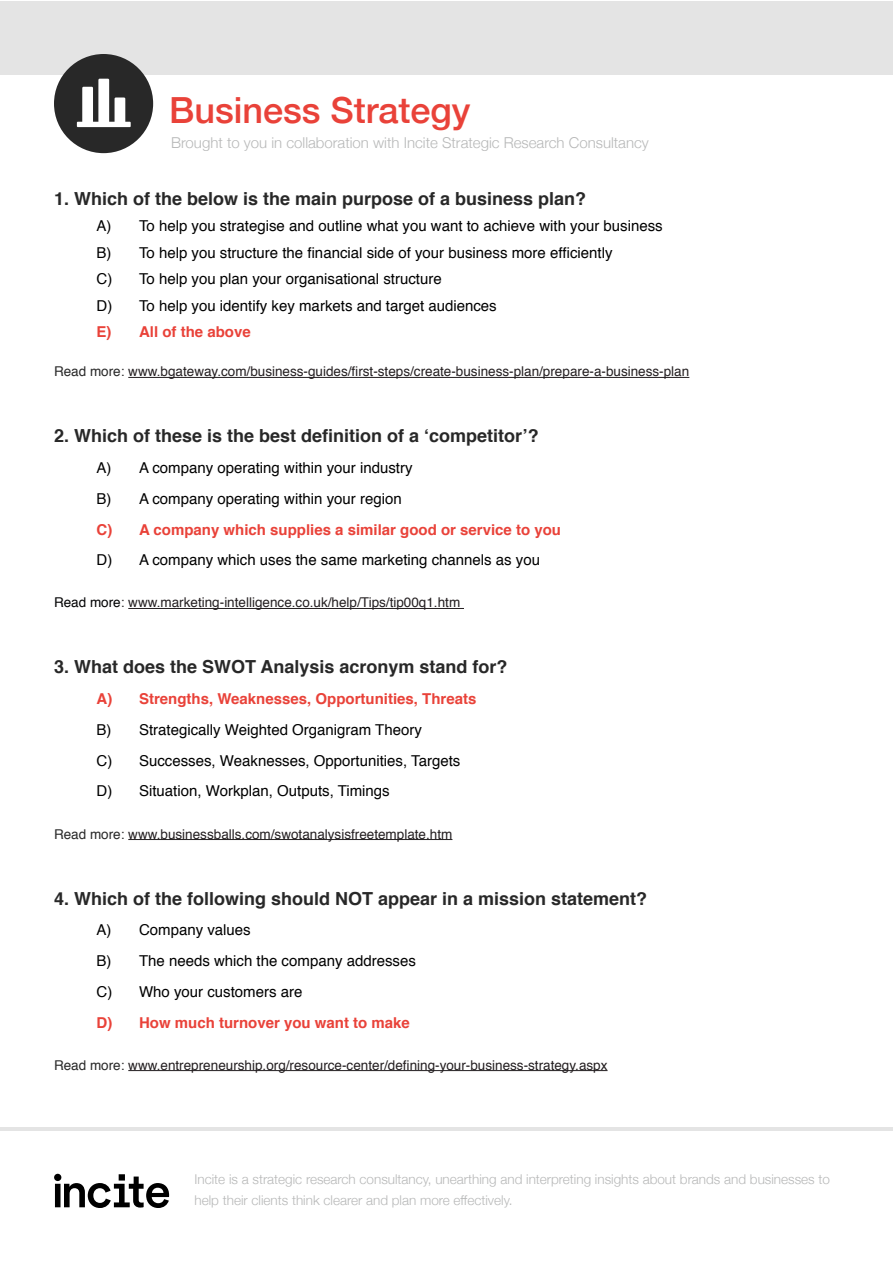
<style>
.page{position:relative;width:893px;height:1263px;background:#fff}
.page>*{position:absolute;margin:0;border:0;box-sizing:border-box;transform-origin:0 0}
.t1{font:500 36px "Helvetica Neue";color:#e94239}
.t2{font:700 18px "Helvetica";color:#282828}
.t3{font:15px/30.8px "Helvetica";color:#000}
.t4{font:700 15px "Helvetica";color:#e94239}
.t5{font:300 15px "Helvetica Neue";color:#b7b8b8}
.t6{font:13.5px "Helvetica";color:#241f21}
.t7{font:300 13.5px/21px "Helvetica Neue";color:#b7b8b8}
.s1{color:#282828}
.s2{color:#020203}
</style>
<div class="page">
<div style="left:0;top:1px;width:893px;height:73px;background:#e4e4e4"></div>
<hr style="left:128px;top:377px;width:561px;height:1px;background:#241f21">
<hr style="left:128px;top:608px;width:336px;height:1px;background:#241f21">
<hr style="left:128px;top:839px;width:324px;height:1px;background:#241f21">
<hr style="left:128px;top:1070px;width:480px;height:1px;background:#241f21">
<hr style="left:0;top:1127px;width:893px;height:4px;background:#e4e4e4">
<svg style="left:54px;top:1174px;width:115px;height:34px"></svg>
<div style="left:54px;top:54px;width:99px;height:99px;background:#282828;border-radius:50%"></div>
<svg style="left:77px;top:79px;width:54px;height:48px"></svg>
<h1 class="t1" style="left:169px;top:82px;width:303px">Business Strategy</h1>
<p class="t5" style="left:171px;top:131px;width:479px">Brought to you in collaboration with Incite Strategic Research Consultancy</p>
<p class="t2" style="left:54px;top:184px;width:534px">1. Which of the below is the main purpose of a business plan?</p>
<p class="t3" style="left:97px;top:213px;width:568px;line-height:26.5px">A) To help you strategise and outline what you want to achieve with your business B) To help you structure the financial side of your business more efficiently<br>C) To help you plan your organisational structure<br>D) To help you identify key markets and target audiences</p>
<p class="t4" style="left:97px;top:320px;width:156px">E) All of the above</p>
<p class="t6" style="left:54px;top:361px;width:637px"><span class="s1">Read more:</span> www.bgateway.com/business-guides/first-steps/create-business-plan/prepare-a-business-plan</p>
<p class="t2" style="left:54px;top:421px;width:486px">2. Which of these is the best definition of a ‘competitor’?</p>
<p class="t3" style="left:97px;top:453px;width:317px">A) A company operating within your industry<br>B) A company operating within your region</p>
<p class="t4" style="left:97px;top:517px;width:466px">C) A company which supplies a similar good or service to you</p>
<p class="t3" style="left:97px;top:545px;width:445px">D) A company which uses the same marketing channels as you</p>
<p class="t6" style="left:54px;top:592px;width:408px"><span class="s2">Read more</span><span class="s1">:</span> www.marketing-intelligence.co.uk/help/Tips/tip00q1.htm</p>
<p class="t2" style="left:54px;top:653px;width:455px">3. What does the SWOT Analysis acronym stand for?</p>
<p class="t4" style="left:97px;top:687px;width:381px">A) Strengths, Weaknesses, Opportunities, Threats</p>
<p class="t3" style="left:97px;top:715px;width:365px">B) Strategically Weighted Organigram Theory<br>C) Successes, Weaknesses, Opportunities, Targets<br>D) Situation, Workplan, Outputs, Timings</p>
<p class="t6" style="left:54px;top:823px;width:400px"><span class="s1">Read more:</span> www.businessballs.com/swotanalysisfreetemplate.htm</p>
<p class="t2" style="left:54px;top:884px;width:595px">4. Which of the following should NOT appear in a mission statement?</p>
<p class="t3" style="left:97px;top:915px;width:321px">A) Company values<br>B) The needs which the company addresses<br>C) Who your customers are</p>
<p class="t4" style="left:97px;top:1010px;width:315px">D) How much turnover you want to make</p>
<p class="t6" style="left:54px;top:1054px;width:555px"><span class="s1">Read more:</span> www.entrepreneurship.org/resource-center/defining-your-business-strategy.aspx</p>
<p class="t7" style="left:195px;top:1168px;width:637px">Incite is a strategic research consultancy, unearthing and interpreting insights about brands and businesses to help their clients think clearer and plan more effectively.</p>
</div>
